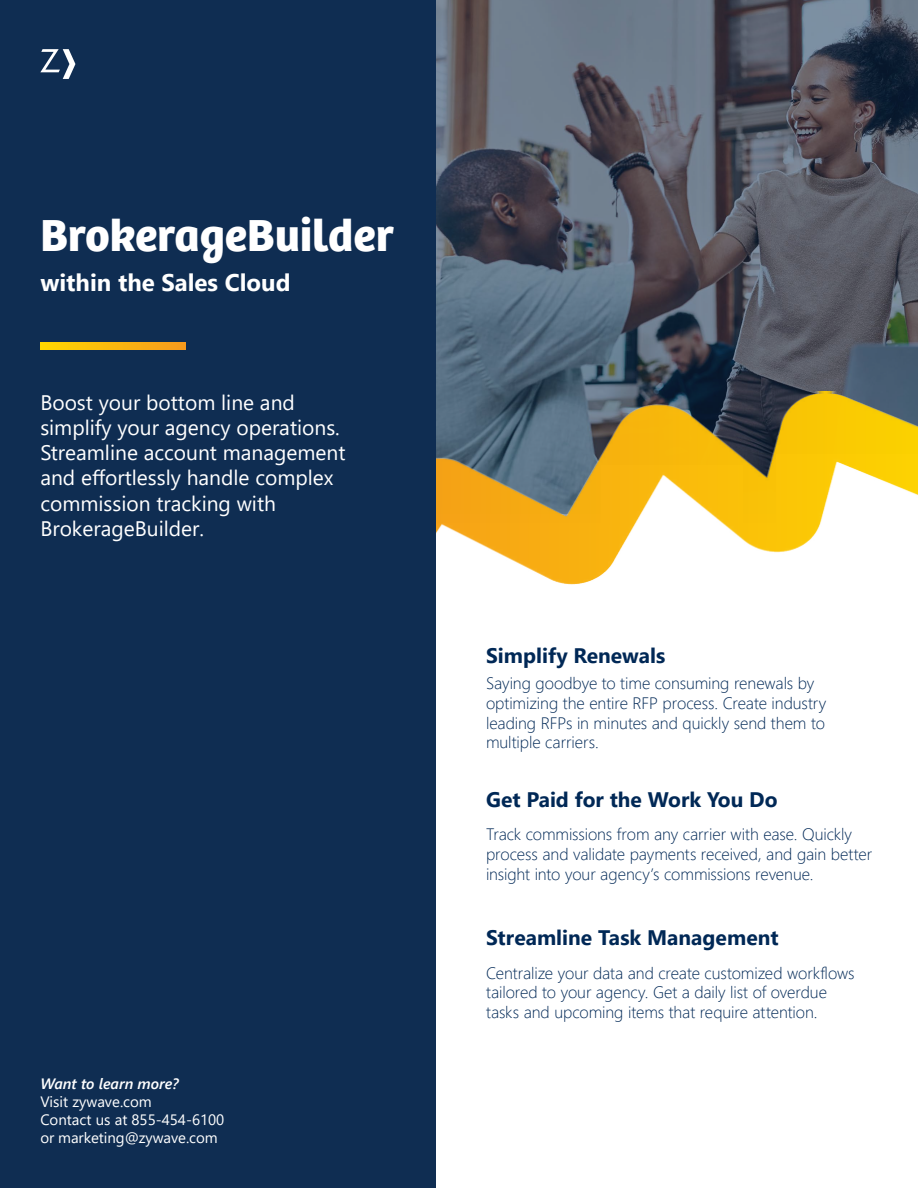
<style>
.page{position:relative;width:918px;height:1188px;background:#fff}
.page>*{position:absolute;margin:0;border:0;box-sizing:border-box;transform-origin:0 0}
.t1{font:700 46.5px "Bree";color:#fff}
.t2{font:700 24px "Segoe UI";color:#fff}
.t3{font:21px/25.2px "Segoe UI";color:#fff}
.t4{font:700 21px "Segoe UI";color:#002856}
.t5{font:300 16.5px/19.8px "Segoe UI";letter-spacing:-.005em;color:#002856}
.t6{font:15px/18px "Segoe UI";color:#fff}
.t7{font:italic 600 15px "Segoe UI";color:#fff}
</style>
<div class="page">
<svg style="left:435px;top:0;width:483px;height:390px;background:#545b68"></svg>
<img style="left:435px;top:390px;width:483px;height:230px">
<div style="left:0;top:0;width:435px;height:1188px;background:#0f2d52"></div>
<svg style="left:40px;top:49px;width:35px;height:30px"></svg>
<svg style="left:40px;top:342px;width:145px;height:8px"></svg>
<h1 class="t1" style="left:40px;top:199px;width:355px">BrokerageBuilder</h1>
<h2 class="t2" style="left:40px;top:259px;width:252px">within the Sales Cloud</h2>
<p class="t3" style="left:40px;top:388px;width:307px">Boost your bottom line and simplify your agency operations.<br>Streamline account management and effortlessly handle complex commission tracking with<br>BrokerageBuilder.</p>
<p class="t7" style="left:40px;top:1069px;width:140px">Want to learn more?</p>
<p class="t6" style="left:40px;top:1091px;width:186px">Visit zywave.com<br>Contact us at 855-454-6100 or marketing@zywave.com</p>
<p class="t4" style="left:486px;top:635px;width:181px">Simplify Renewals</p>
<p class="t5" style="left:486px;top:672px;width:342px">Saying goodbye to time consuming renewals by optimizing the entire RFP process. Create industry leading RFPs in minutes and quickly send them to multiple carriers.</p>
<p class="t4" style="left:486px;top:780px;width:293px">Get Paid for the Work You Do</p>
<p class="t5" style="left:486px;top:823px;width:388px">Track commissions from any carrier with ease. Quickly process and validate payments received, and gain better insight into your agency’s commissions revenue.</p>
<p class="t4" style="left:486px;top:918px;width:294px">Streamline Task Management</p>
<p class="t5" style="left:486px;top:961px;width:370px">Centralize your data and create customized workflows tailored to your agency. Get a daily list of overdue tasks and upcoming items that require attention.</p>
</div>
